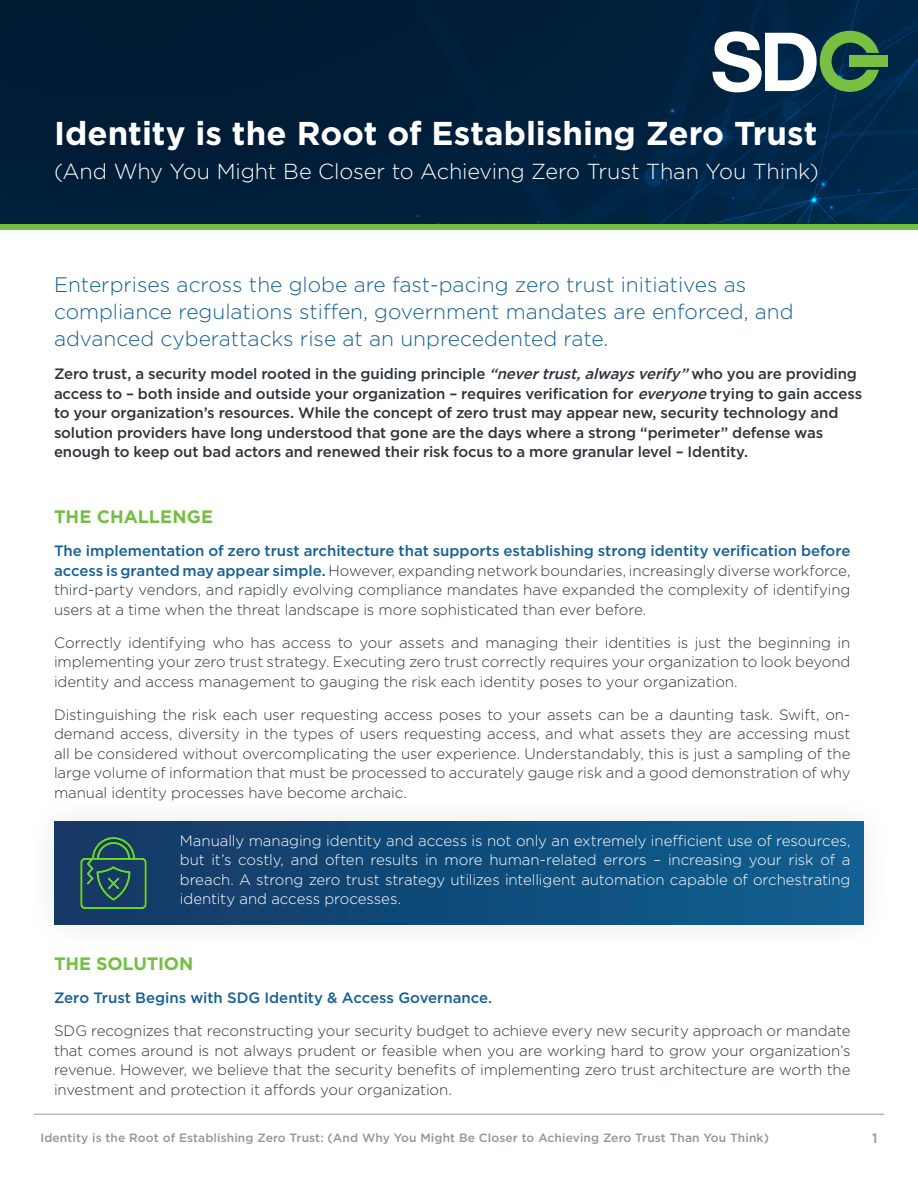
<style>
.page{position:relative;width:918px;height:1188px;background:#fff}
.page>*{position:absolute;margin:0;border:0;box-sizing:border-box;transform-origin:0 0}
.Body1{font:700 33px "Gotham";color:#fff}
.Body1-2{font:300 21.75px "Gotham";letter-spacing:-.005em;color:#fff}
.Body1-3{font:300 21px/27px "Gotham";color:#156192}
.Body1-4{font:700 18px "Gotham";letter-spacing:-.005em;color:#74bf43}
.Body1-5{font:300 15px/19.5px "Gotham";letter-spacing:-.005em;color:#2d343a;text-align:justify}
.Body1-6{font:500 15px/19.5px "Gotham";letter-spacing:-.01em;color:#2d343a}
.Body1-7{font:300 15px/19.5px "Gotham";letter-spacing:-.005em;color:#fff;text-align:justify}
.Body1-8{font:500 15px "Gotham";color:#156192}
.t1{font:500 13.5px "Gotham";color:#939598}
.t2{font:500 12px "Gotham";letter-spacing:.01em;color:#939598}
.s1{font-style:italic}
.s2{font-weight:500;color:#156192}
</style>
<div class="page">
<hr style="left:34px;top:1114px;width:850px;height:1px;background:#a4a6a9">
<img style="left:0;top:0;width:918px;height:224px">
<div style="left:0;top:224px;width:918px;height:6px;background:#74bf43"></div>
<div style="left:54px;top:821px;width:810px;height:104px;background:linear-gradient(to right,#153663,#0f6091)"></div>
<svg style="left:712px;top:31px;width:167px;height:61px"></svg>
<div style="left:849px;top:56px;width:38px;height:11px;background:#77c042"></div>
<img style="left:75px;top:834px;width:78px;height:78px">
<p class="Body1" style="left:54px;top:111px;width:765px">Identity is the Root of Establishing Zero Trust</p>
<p class="Body1-2" style="left:54px;top:158px;width:766px">(And Why You Might Be Closer to Achieving Zero Trust Than You Think)</p>
<p class="Body1-3" style="left:54px;top:271px;width:741px">Enterprises across the globe are fast-pacing zero trust initiatives as compliance regulations stiffen, government mandates are enforced, and advanced cyberattacks rise at an unprecedented rate.</p>
<p class="Body1-6" style="left:54px;top:364px;width:810px">Zero trust, a security model rooted in the guiding principle <span class="s1">“nevertrust,alwaysverify”</span>who you are providing access to – both inside and outside your organization – requires verification for <span class="s1">everyone</span>trying to gain access to your organization’s resources. While the concept of zero trust may appear new, security technology and solution providers have long understood that gone are the days where a strong “perimeter” defense was enough to keep out bad actors and renewed their risk focus to a more granular level – Identity.</p>
<p class="Body1-4" style="left:54px;top:505px;width:161px">THE CHALLENGE</p>
<p class="Body1-5" style="left:54px;top:541px;width:798px"><span class="s2">The implementation of zero trust architecture that supports establishing strong identity verification before access is granted may appear simple.</span> However, expanding network boundaries, increasingly diverse workforce, third-party vendors, and rapidly evolving compliance mandates have expanded the complexity of identifying users at a time when the threat landscape is more sophisticated than ever before.</p>
<p class="Body1-5" style="left:54px;top:632px;width:798px">Correctly identifying who has access to your assets and managing their identities is just the beginning in implementing your zero trust strategy. Executing zero trust correctly requires your organization to look beyond identity and access management to gauging the risk each identity poses to your organization.</p>
<p class="Body1-5" style="left:54px;top:704px;width:798px">Distinguishing the risk each user requesting access poses to your assets can be a daunting task. Swift, on&shy;demand access, diversity in the types of users requesting access, and what assets they are accessing must all be considered without overcomplicating the user experience. Understandably, this is just a sampling of the large volume of information that must be processed to accurately gauge risk and a good demonstration of why manual identity processes have become archaic.</p>
<p class="Body1-7" style="left:180px;top:830px;width:672px">Manually managing identity and access is not only an extremely inefficient use of resources, but it’s costly, and often results in more human-related errors – increasing your risk of a breach. A strong zero trust strategy utilizes intelligent automation capable of orchestrating identity and access processes.</p>
<p class="Body1-4" style="left:54px;top:952px;width:141px">THE SOLUTION</p>
<p class="Body1-8" style="left:54px;top:988px;width:440px">Zero Trust Begins with SDG Identity &amp; Access Governance.</p>
<p class="Body1-5" style="left:54px;top:1021px;width:798px">SDG recognizes that reconstructing your security budget to achieve every new security approach or mandate that comes around is not always prudent or feasible when you are working hard to grow your organization’s revenue. However, we believe that the security benefits of implementing zero trust architecture are worth the investment and protection it affords your organization.</p>
<p class="t2" style="left:40px;top:1130px;width:730px">Identity is the Root of Establishing Zero Trust: (And Why You Might Be Closer to Achieving Zero Trust Than You Think)</p>
<p class="t1" style="left:872px;top:1129px;width:7px">1</p>
</div>
